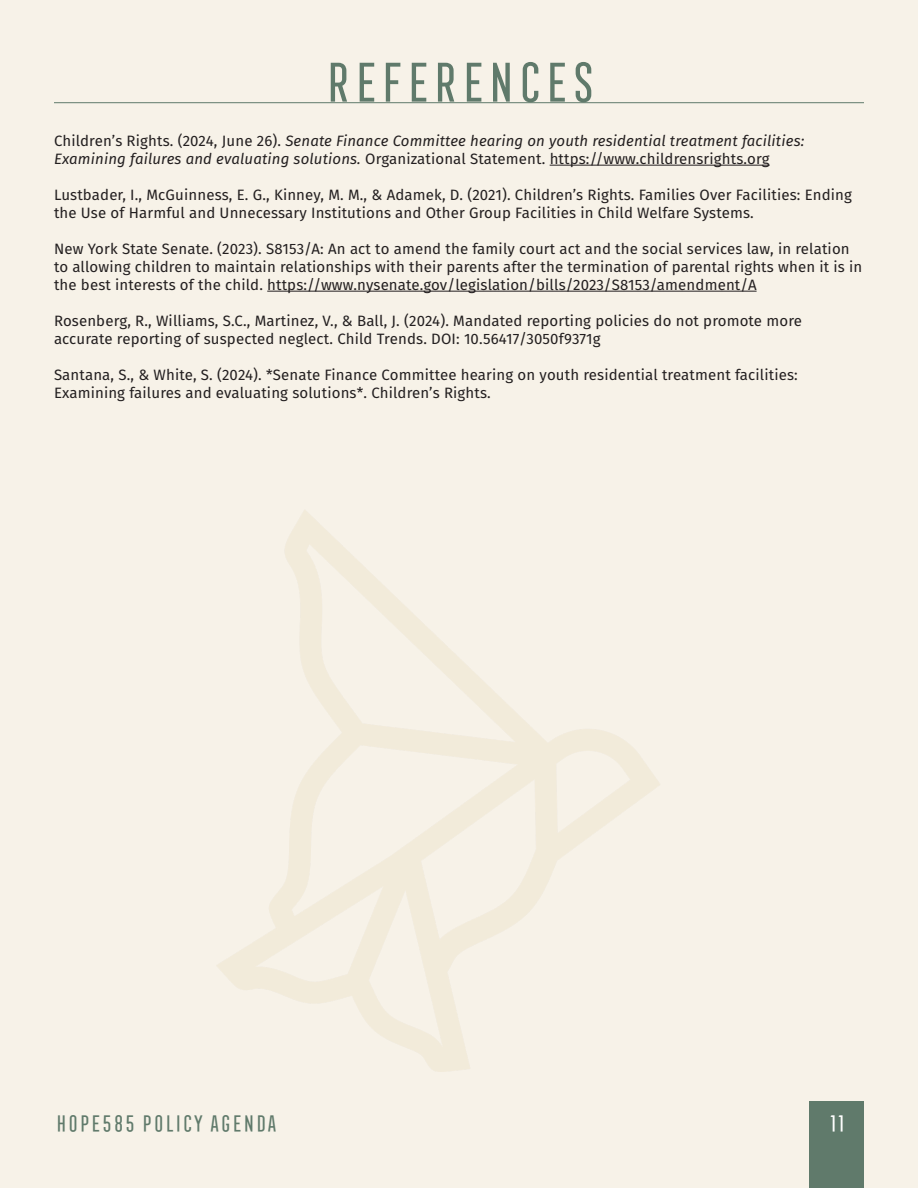
<style>
.page{position:relative;width:918px;height:1188px;background:#f7f2e8}
.page>*{position:absolute;margin:0;border:0;box-sizing:border-box;transform-origin:0 0}
.t1{font:54px "Frontage Condensed";letter-spacing:-.05em;color:#607a6b}
.t2{font:22.5px "Frontage Condensed";letter-spacing:-.05em;color:#607a6b}
.t3{font:22.5px "Frontage Condensed";color:#fff}
.t4{font:15px/18px "Fira Sans";letter-spacing:.01em;color:#231f20}
.t5{font:italic 15px/18px "Fira Sans";letter-spacing:.01em;color:#231f20}
.s1{font-style:normal}
</style>
<div class="page">
<div style="left:809px;top:1102px;width:55px;height:86px;background:#607a6b"></div>
<hr style="left:550px;top:165px;width:220px;height:1px;background:#231f20">
<hr style="left:267px;top:291px;width:490px;height:1px;background:#231f20">
<hr style="left:54px;top:102px;width:810px;height:1px;background:#607a6b">
<p class="t1" style="left:321px;top:53px;width:277px">REFERENCES</p>
<p class="t5" style="left:54px;top:131px;width:752px"><span class="s1">Children’s Rights. (2024, June 26).</span> Senate Finance Committee hearing on youth residential treatment facilities:<br>Examining failures and evaluating solutions. <span class="s1">Organizational Statement. https://www.childrensrights.org</span></p>
<p class="t4" style="left:54px;top:185px;width:799px">Lustbader, I., McGuinness, E. G., Kinney, M. M., &amp; Adamek, D. (2021). Children’s Rights. Families Over Facilities: Ending the Use of Harmful and Unnecessary Institutions and Other Group Facilities in Child Welfare Systems.</p>
<p class="t4" style="left:54px;top:239px;width:810px">New York State Senate. (2023). S8153/A: An act to amend the family court act and the social services law, in relation to allowing children to maintain relationships with their parents after the termination of parental rights when it is in the best interests of the child. https://www.nysenate.gov/legislation/bills/2023/S8153/amendment/A</p>
<p class="t4" style="left:54px;top:311px;width:750px">Rosenberg, R., Williams, S.C., Martinez, V., &amp; Ball, J. (2024). Mandated reporting policies do not promote more accurate reporting of suspected neglect. Child Trends. DOI: 10.56417/3050f9371g</p>
<p class="t4" style="left:54px;top:365px;width:745px">Santana, S., &amp; White, S. (2024). *Senate Finance Committee hearing on youth residential treatment facilities:<br>Examining failures and evaluating solutions*. Children’s Rights.</p>
<h2 class="t2" style="left:54px;top:1112px;width:225px">HOPE585 POLICY AGENDA</h2>
<h2 class="t3" style="left:828px;top:1112px;width:19px">11</h2>
</div>
